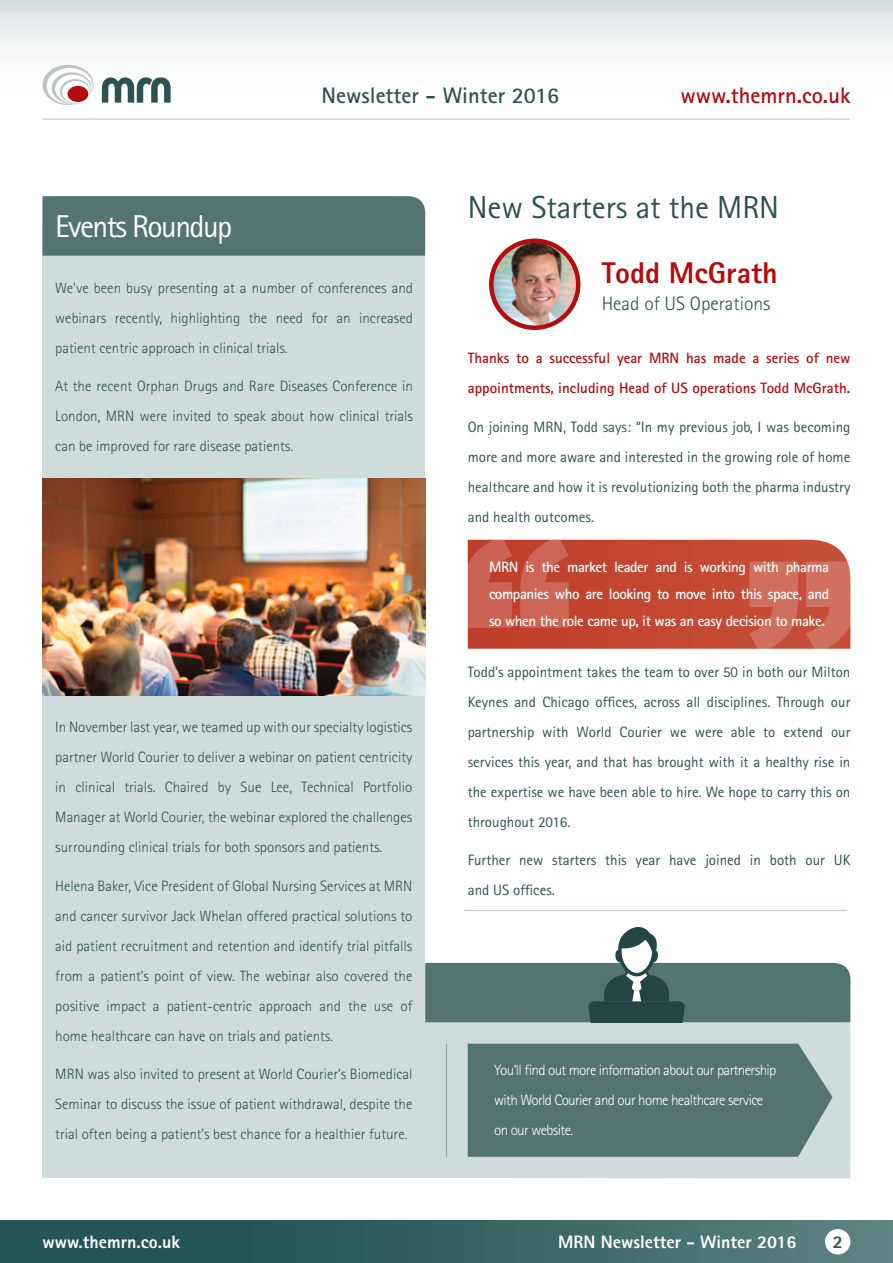
<style>
.page{position:relative;width:893px;height:1263px;background:#fff}
.page>*{position:absolute;margin:0;border:0;box-sizing:border-box;transform-origin:0 0}
.t1{font:31.8px "Rotis Sans Serif";color:#2e5251}
.t2{font:31.5px "Rotis Sans Serif";letter-spacing:-.05em;color:#fff}
.t3{font:800 30px "Rotis Sans Serif";color:#b20e10}
.t4{font:700 22.5px "Rotis Sans Serif";color:#2e5251}
.t5{font:700 22.5px "Rotis Sans Serif";color:#b20e10}
.t6{font:300 19.5px "Rotis Sans Serif";color:#2e5251}
.t7{font:800 18px "Rotis Sans Serif";color:#fff}
.t8{font:800 18px "Rotis Sans Serif";color:#2e5251}
.t9{font:300 15px/30px "Rotis Sans Serif";color:#2e5251;text-align:justify}
.t10{font:15px/30px "Rotis Sans Serif";color:#2e5251;text-align:justify}
.t11{font:700 15px/27px "Rotis Sans Serif";letter-spacing:-.03em;color:#fff;text-align:justify}
.t12{font:300 15px/30px "Rotis Sans Serif";letter-spacing:-.04em;color:#fff}
.t13{font:700 15px/30px "Rotis Sans Serif";color:#b20e10}
</style>
<div class="page">
<div style="left:0;top:0;width:893px;height:128px;background:linear-gradient(to bottom,#e0e7e7,#fff)"></div>
<div style="left:0;top:1220px;width:893px;height:43px;background:linear-gradient(to right,#174a4a,#5a7f7f)"></div>
<div style="left:825px;top:1229px;width:25px;height:25px;background:#fff;border-radius:50%"></div>
<div style="left:415px;top:1022px;width:435px;height:156px;background:#d0dbdb"></div>
<svg style="left:102px;top:77px;width:69px;height:26px"></svg>
<svg style="left:43px;top:65px;width:51px;height:40px"></svg>
<hr style="left:43px;top:118px;width:807px;height:2px;background:#bcc5c4">
<img style="left:493px;top:242px;width:84px;height:86px">
<div style="left:489px;top:238px;width:91px;height:92px;border:4px solid #b20e10;border-radius:50%"></div>
<hr style="left:446px;top:1044px;width:1px;height:113px;background:#8fa6a6">
<div style="left:43px;top:226px;width:382px;height:952px;background:#d0dbdb"></div>
<div style="left:468px;top:1044px;width:364px;height:113px;background:#537473"></div>
<div style="left:43px;top:196px;width:382px;height:60px;background:#537473"></div>
<img style="left:43px;top:478px;width:382px;height:217px">
<svg style="left:425px;top:927px;width:425px;height:95px"></svg>
<svg style="left:467px;top:539px;width:384px;height:110px;background:#c65542"></svg>
<hr style="left:464px;top:910px;width:383px;height:1px;background:#bcc5c4">
<h3 class="t4" style="left:322px;top:81px;width:239px">Newsletter - Winter 2016</h3>
<h3 class="t5" style="left:680px;top:81px;width:172px">www.themrn.co.uk</h3>
<h2 class="t2" style="left:55px;top:208px;width:179px">Events Roundup</h2>
<p class="t9" style="left:55px;top:273px;width:359px">We’ve been busy presenting at a number of conferences and webinars recently, highlighting the need for an increased patient centric approach in clinical trials.</p>
<p class="t9" style="left:55px;top:371px;width:359px">At the recent Orphan Drugs and Rare Diseases Conference in London, MRN were invited to speak about how clinical trials can be improved for rare disease patients.</p>
<p class="t9" style="left:55px;top:712px;width:359px">In November last year, we teamed up with our specialty logistics partner World Courier to deliver a webinar on patient centricity in clinical trials. Chaired by Sue Lee, Technical Portfolio Manager at World Courier, the webinar explored the challenges surrounding clinical trials for both sponsors and patients.</p>
<p class="t9" style="left:55px;top:871px;width:359px">Helena Baker, Vice President of Global Nursing Services at MRN and cancer survivor Jack Whelan offered practical solutions to aid patient recruitment and retention and identify trial pitfalls from a patient’s point of view. The webinar also covered the positive impact a patient-centric approach and the use of home healthcare can have on trials and patients.</p>
<p class="t9" style="left:55px;top:1059px;width:359px">MRN was also invited to present at World Courier’s Biomedical Seminar to discuss the issue of patient withdrawal, despite the trial often being a patient’s best chance for a healthier future.</p>
<h1 class="t1" style="left:468px;top:188px;width:313px">New Starters at the MRN</h1>
<h3 class="t3" style="left:602px;top:254px;width:178px">Todd McGrath</h3>
<h3 class="t6" style="left:602px;top:292px;width:170px">Head of US Operations</h3>
<p class="t13" style="left:468px;top:343px;width:384px">Thanks to a successful year MRN has made a series of new appointments, including Head of US operations Todd McGrath.</p>
<p class="t10" style="left:468px;top:411px;width:384px">On joining MRN, Todd says: “In my previous job, I was becoming more and more aware and interested in the growing role of home healthcare and how it is revolutionizing both the pharma industry and health outcomes.</p>
<p class="t11" style="left:489px;top:553px;width:342px">MRN is the market leader and is working with pharma companies who are looking to move into this space, and so when the role came up, it was an easy decision to make.</p>
<p class="t10" style="left:468px;top:656px;width:384px">Todd’s appointment takes the team to over 50 in both our Milton Keynes and Chicago offices, across all disciplines. Through our partnership with World Courier we were able to extend our services this year, and that has brought with it a healthy rise in the expertise we have been able to hire. We hope to carry this on throughout 2016.</p>
<p class="t10" style="left:468px;top:845px;width:384px">Further new starters this year have joined in both our UK and US offices.</p>
<p class="t12" style="left:494px;top:1055px;width:284px">You’ll find out more information about our partnership with World Courier and our home healthcare service on our website.</p>
<p class="t7" style="left:43px;top:1230px;width:139px">www.themrn.co.uk</p>
<p class="t7" style="left:558px;top:1230px;width:240px">MRN Newsletter - Winter 2016</p>
<p class="t8" style="left:833px;top:1230px;width:12px">2</p>
</div>
